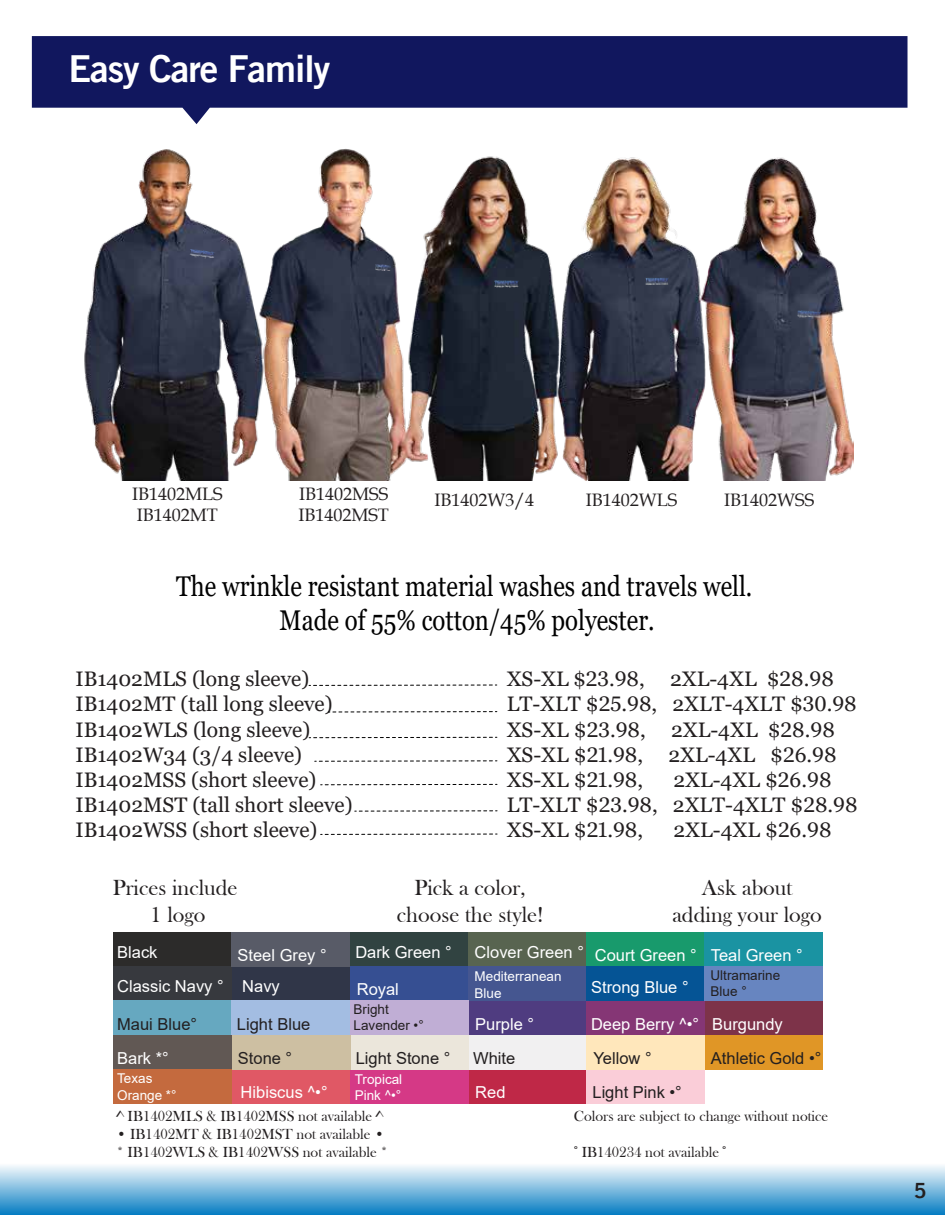
<style>
.page{position:relative;width:945px;height:1215px;background:#fff}
.page>*{position:absolute;margin:0;border:0;box-sizing:border-box;transform-origin:0 0}
.t1{font:37.2px "Trade Gothic LT Bold Two";letter-spacing:-.025em;color:#fff}
.t2{font:28.5px/34.2px "Georgia";color:#010101;text-align:center;scale:.84 1}
.t3{font:22.5px/27px "Bask Old Face";color:#231f20;text-align:center}
.t4{font:21px "Georgia";color:#231f20}
.t5{font:21px "Trade Gothic LT Bold Two";color:#231f20}
.t6{font:18px/21px "Book Antiqua";color:#231f20}
.t7{font:16.5px "Arial";color:#fff}
.t8{font:16.5px/34.5px "Arial";color:#231f20}
.t9{font:15px/18px "Bask Old Face";color:#231f20}
.t10{font:13.5px/16.2px "Arial";color:#fff}
.t11{font:13.5px/16.2px "Arial";color:#231f20}
.s1{font-family:"Myriad Pro"}
</style>
<div class="page">
<svg style="left:32px;top:36px;width:876px;height:88px;fill:#11175e"></svg>
<div style="left:0;top:1163px;width:945px;height:52px;background:linear-gradient(to bottom,#fefefe,#0a7fc3)"></div>
<img style="left:84px;top:148px;width:770px;height:332px">
<img style="left:190px;top:249px;width:26px;height:11px">
<img style="left:495px;top:280px;width:24px;height:8px">
<img style="left:645px;top:277px;width:24px;height:8px">
<img style="left:797px;top:310px;width:25px;height:9px">
<img style="left:374px;top:263px;width:17px;height:9px">
<div style="left:113px;top:932px;width:118px;height:35px;background:#2c2b2a"></div>
<div style="left:231px;top:966px;width:119px;height:35px;background:#303648"></div>
<div style="left:113px;top:1035px;width:118px;height:34px;background:#615854"></div>
<div style="left:113px;top:966px;width:118px;height:35px;background:#37393e"></div>
<div style="left:350px;top:932px;width:118px;height:35px;background:#314341"></div>
<div style="left:468px;top:932px;width:119px;height:35px;background:#586450"></div>
<div style="left:586px;top:932px;width:119px;height:35px;background:#189a6c"></div>
<div style="left:468px;top:1000px;width:119px;height:35px;background:#4f3c80"></div>
<div style="left:705px;top:1000px;width:118px;height:35px;background:#7d3349"></div>
<div style="left:113px;top:1069px;width:118px;height:35px;background:#c46a3e"></div>
<div style="left:232px;top:1069px;width:118px;height:35px;background:#e05865"></div>
<div style="left:705px;top:932px;width:118px;height:35px;background:#1a93a2"></div>
<div style="left:468px;top:1069px;width:119px;height:35px;background:#bf2847"></div>
<div style="left:586px;top:1000px;width:119px;height:35px;background:#853675"></div>
<div style="left:350px;top:966px;width:118px;height:35px;background:#364f92"></div>
<div style="left:231px;top:932px;width:119px;height:35px;background:#585b67"></div>
<div style="left:705px;top:1035px;width:118px;height:34px;background:#e09626"></div>
<div style="left:468px;top:966px;width:119px;height:35px;background:#455690"></div>
<div style="left:586px;top:966px;width:119px;height:35px;background:#055495"></div>
<div style="left:350px;top:1069px;width:119px;height:35px;background:#d53986"></div>
<div style="left:705px;top:966px;width:118px;height:35px;background:#6785c0"></div>
<div style="left:468px;top:1035px;width:119px;height:34px;background:#f1f0f1"></div>
<div style="left:587px;top:1069px;width:118px;height:35px;background:#facdd8"></div>
<div style="left:113px;top:1000px;width:118px;height:35px;background:#66a8c0"></div>
<div style="left:231px;top:1000px;width:119px;height:35px;background:#a3bde2"></div>
<div style="left:586px;top:1035px;width:119px;height:34px;background:#ffe7bb"></div>
<div style="left:350px;top:1035px;width:119px;height:34px;background:#ebe6db"></div>
<div style="left:232px;top:1035px;width:118px;height:34px;background:#cdbfa2"></div>
<div style="left:350px;top:1000px;width:118px;height:35px;background:#c0aed5"></div>
<svg style="left:309px;top:685px;width:188px;height:1px"></svg>
<svg style="left:309px;top:737px;width:188px;height:1px"></svg>
<svg style="left:315px;top:760px;width:182px;height:2px"></svg>
<svg style="left:321px;top:784px;width:176px;height:1px"></svg>
<svg style="left:355px;top:810px;width:142px;height:2px"></svg>
<svg style="left:321px;top:834px;width:176px;height:1px"></svg>
<svg style="left:328px;top:711px;width:169px;height:2px"></svg>
<h1 class="t1" style="left:68px;top:45px;width:264px">Easy Care Family</h1>
<p class="t6" style="left:299px;top:483px;width:90px">IB1402MSS</p>
<p class="t6" style="left:724px;top:489px;width:91px">IB1402WSS</p>
<p class="t6" style="left:298px;top:504px;width:92px">IB1402MST</p>
<p class="t6" style="left:132px;top:483px;width:92px">IB1402MLS<br>IB1402MT</p>
<p class="t6" style="left:586px;top:489px;width:93px">IB1402WLS</p>
<p class="t6" style="left:434px;top:489px;width:101px">IB1402W3/4</p>
<h2 class="t2" style="left:176px;top:569px;width:687px">The wrinkle resistant material washes and travels well.<br>Made of 55% cotton/45% polyester.</h2>
<p class="t4" style="left:76px;top:666px;width:235px">IB1402MLS (long sleeve)</p>
<p class="t4" style="left:507px;top:666px;width:329px">XS-XL $23.98, 2XL-4XL $28.98</p>
<p class="t4" style="left:76px;top:691px;width:259px">IB1402MT (tall long sleeve)</p>
<p class="t4" style="left:507px;top:691px;width:352px">LT-XLT $25.98, 2XLT-4XLT $30.98</p>
<p class="t4" style="left:76px;top:717px;width:236px">IB1402WLS (long sleeve)</p>
<p class="t4" style="left:507px;top:717px;width:330px">XS-XL $23.98, 2XL-4XL $28.98</p>
<p class="t4" style="left:76px;top:742px;width:228px">IB1402W34 (3/4 sleeve)</p>
<p class="t4" style="left:507px;top:742px;width:331px">XS-XL $21.98, 2XL-4XL $26.98</p>
<p class="t4" style="left:76px;top:767px;width:242px">IB1402MSS (short sleeve)</p>
<p class="t4" style="left:507px;top:767px;width:138px">XS-XL $21.98,</p>
<p class="t4" style="left:673px;top:767px;width:160px">2XL-4XL $26.98</p>
<p class="t4" style="left:76px;top:792px;width:278px">IB1402MST (tall short sleeve)</p>
<p class="t4" style="left:507px;top:792px;width:352px">LT-XLT $23.98, 2XLT-4XLT $28.98</p>
<p class="t4" style="left:76px;top:817px;width:243px">IB1402WSS (short sleeve)</p>
<p class="t4" style="left:507px;top:817px;width:138px">XS-XL $21.98,</p>
<p class="t4" style="left:673px;top:817px;width:160px">2XL-4XL $26.98</p>
<p class="t3" style="left:397px;top:875px;width:148px">Pick a color, choose the style!</p>
<p class="t3" style="left:113px;top:875px;width:126px">Prices include<br>1 logo</p>
<p class="t3" style="left:672px;top:875px;width:151px">Ask about adding your logo</p>
<p class="t7" style="left:117px;top:940px;width:42px">Black</p>
<p class="t7" style="left:237px;top:944px;width:91px">Steel Grey °</p>
<p class="t7" style="left:355px;top:940px;width:98px">Dark Green °</p>
<p class="t7" style="left:475px;top:940px;width:224px">Clover Green ° Court Green °</p>
<p class="t7" style="left:711px;top:944px;width:93px">Teal Green °</p>
<p class="t7" style="left:117px;top:974px;width:108px">Classic Navy °</p>
<p class="t7" style="left:242px;top:974px;width:39px">Navy</p>
<p class="t7" style="left:357px;top:978px;width:44px">Royal</p>
<p class="t10" style="left:475px;top:969px;width:89px">Mediterranean<br>Blue</p>
<p class="t7" style="left:591px;top:976px;width:99px">Strong Blue °</p>
<p class="t11" style="left:711px;top:967px;width:71px">Ultramarine<br>Blue °</p>
<p class="t8" style="left:117px;top:1006px;width:81px">Maui Blue°</p>
<p class="t8" style="left:237px;top:1006px;width:75px">Light Blue<br>Stone °</p>
<p class="t7" style="left:117px;top:1047px;width:53px">Bark *°</p>
<p class="t11" style="left:354px;top:1001px;width:72px">Bright<br>Lavender •°</p>
<p class="t7" style="left:475px;top:1012px;width:60px">Purple °</p>
<p class="t7" style="left:712px;top:1012px;width:72px">Burgundy</p>
<p class="t7" style="left:591px;top:1012px;width:110px">Deep Berry ^•°</p>
<p class="t8" style="left:356px;top:1041px;width:96px">Light Stone °</p>
<p class="t8" style="left:593px;top:1041px;width:60px">Yellow °</p>
<p class="t8" style="left:473px;top:1041px;width:44px">White</p>
<p class="t8" style="left:711px;top:1041px;width:112px">Athletic Gold •°</p>
<p class="t10" style="left:117px;top:1070px;width:61px">Texas<br>Orange *°</p>
<p class="t7" style="left:241px;top:1081px;width:89px">Hibiscus ^•°</p>
<p class="t10" style="left:355px;top:1071px;width:49px">Tropical<br>Pink ^•°</p>
<p class="t7" style="left:475px;top:1081px;width:32px">Red</p>
<p class="t8" style="left:592px;top:1075px;width:91px">Light Pink •°</p>
<p class="t9" style="left:116px;top:1108px;width:269px">^ IB1402MLS &amp; IB1402MSS not available ^</p>
<p class="t9" style="left:116px;top:1126px;width:273px">• IB1402MT &amp; IB1402MST not available • * IB1402WLS &amp; IB1402WSS not available *</p>
<p class="t9" style="left:574px;top:1108px;width:256px">Colors are subject to change without notice</p>
<p class="t9" style="left:574px;top:1144px;width:154px"><span class="s1">˚</span> IB140234 not available <span class="s1">˚</span></p>
<p class="t5" style="left:914px;top:1178px;width:14px">5</p>
</div>
